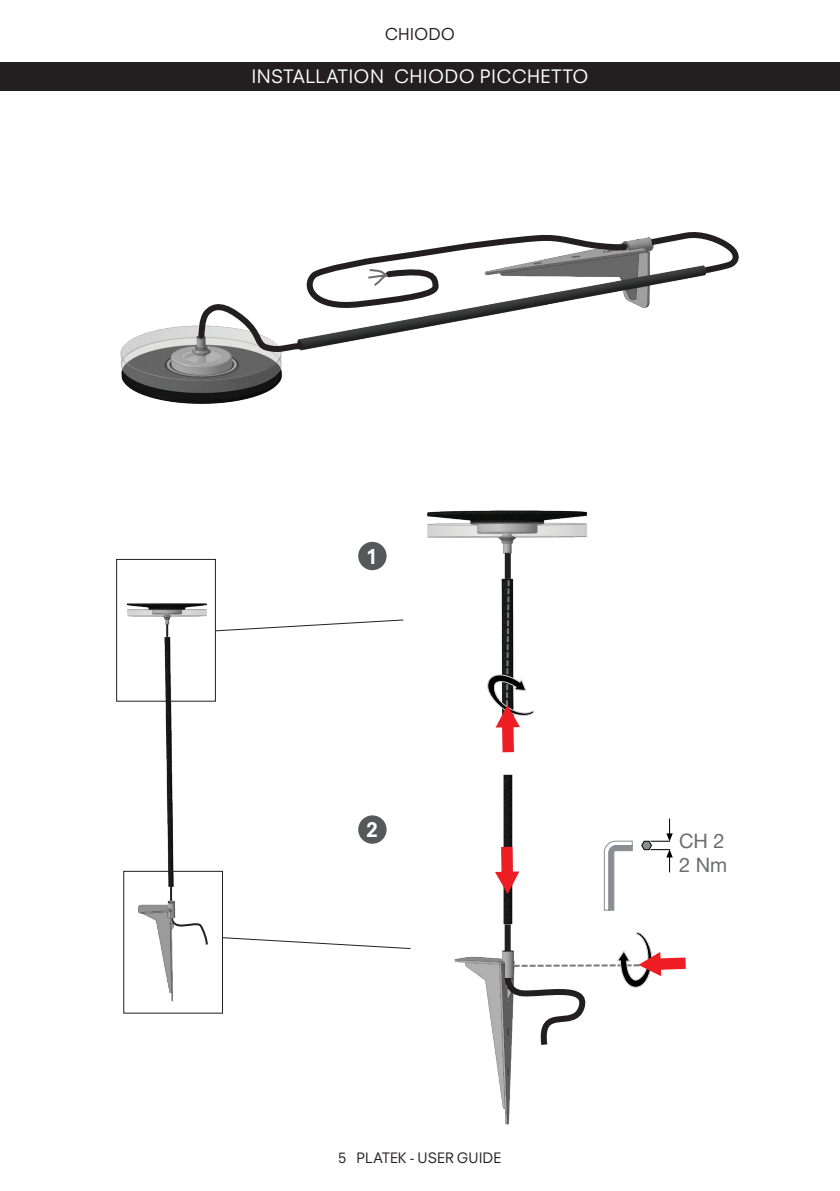
<style>
.page{position:relative;width:840px;height:1191px;background:#fff}
.page>*{position:absolute;margin:0;border:0;box-sizing:border-box;transform-origin:0 0}
.t1{font:20px "Helvetica Neue LT Std";color:#6c6d70}
.t2{font:800 20px "Neuzeit SLT Std";color:#fff}
.t3{font:18px "Neuzeit SLT Std";letter-spacing:.02em;color:#fff}
.t4{font:16px "Neuzeit SLT Std";color:#231f20}
.t5{font:14px "Neuzeit SLT Std";letter-spacing:.005em;color:#231f20}
</style>
<div class="page">
<img style="left:116px;top:581px;width:107px;height:433px">
<div style="left:0;top:62px;width:839px;height:29px;background:#231f20"></div>
<img style="left:120px;top:238px;width:581px;height:166px">
<svg style="left:645px;top:232px;width:94px;height:44px"></svg>
<svg style="left:195px;top:234px;width:435px;height:125px"></svg>
<img style="left:358px;top:510px;width:230px;height:111px">
<svg style="left:483px;top:578px;width:51px;height:174px"></svg>
<img style="left:454px;top:774px;width:66px;height:351px">
<div style="left:504px;top:924px;width:6px;height:27px;background:#231f20"></div>
<svg style="left:494px;top:846px;width:25px;height:48px"></svg>
<svg style="left:501px;top:932px;width:184px;height:119px"></svg>
<svg style="left:603px;top:840px;width:30px;height:71px"></svg>
<svg style="left:641px;top:818px;width:31px;height:54px"></svg>
<div style="left:358px;top:542px;width:28px;height:28px;background:#57585a;border-radius:50%"></div>
<div style="left:358px;top:815px;width:28px;height:28px;background:#57585a;border-radius:50%"></div>
<div style="left:123px;top:871px;width:99px;height:142px;border:1px solid #231f20"></div>
<div style="left:116px;top:559px;width:99px;height:142px;border:1px solid #231f20"></div>
<svg style="left:215px;top:619px;width:188px;height:12px"></svg>
<svg style="left:222px;top:937px;width:188px;height:12px"></svg>
<p class="t4" style="left:384px;top:25px;width:72px">CHIODO</p>
<p class="t3" style="left:251px;top:66px;width:338px">INSTALLATION CHIODO PICCHETTO</p>
<p class="t3" style="left:354px;top:66px;width:160px">TECHNICAL DATA</p>
<p class="t2" style="left:366px;top:544px;width:13px">1</p>
<p class="t2" style="left:366px;top:817px;width:13px">2</p>
<p class="t5" style="left:338px;top:1149px;width:164px">5 PLATEK - USER GUIDE</p>
<p class="t1" style="left:678px;top:829px;width:47px">CH 2</p>
<p class="t1" style="left:678px;top:853px;width:50px">2 Nm</p>
</div>
